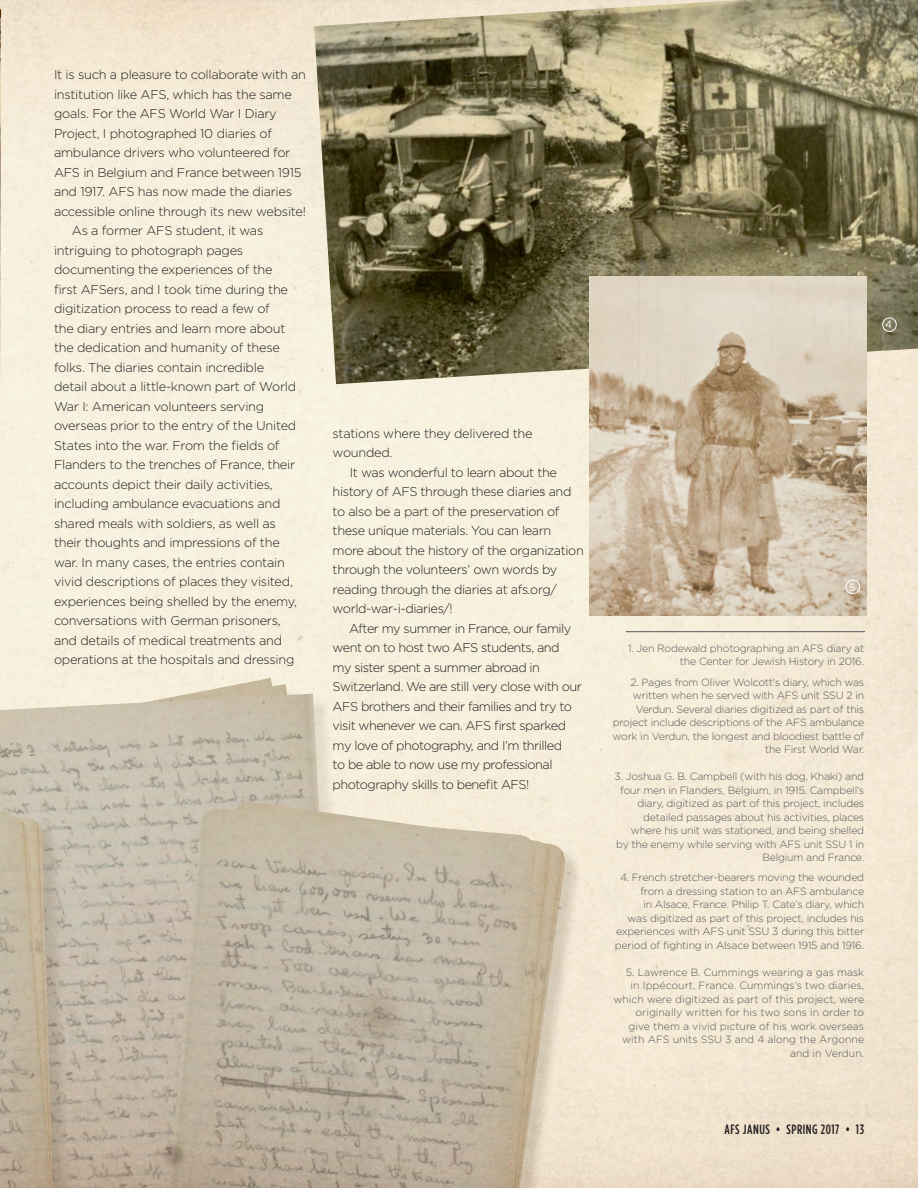
<style>
.page{position:relative;width:918px;height:1188px;background:#fff}
.page>*{position:absolute;margin:0;border:0;box-sizing:border-box;transform-origin:0 0}
.t1{font:500 13.5px "Gotham Condensed";letter-spacing:.04em;color:#231f20}
.t2{font:300 12.75px "Gotham";letter-spacing:-.02em;color:#231f20}
.t3{font:300 12.75px "Gotham";letter-spacing:-.04em;color:#231f20}
.t4{font:300 10.5px/13.5px "Gotham";letter-spacing:-.02em;color:#57585a;text-align:right}
.t5{font:300 10.5px/13.5px "Gotham";color:#57585a;text-align:right}
.t6{font:10.5px "Gotham";color:#fff}
</style>
<div class="page">
<img style="left:0;top:0;width:918px;height:1188px">
<img style="left:0;top:9px;width:1px;height:415px">
<hr style="left:626px;top:631px;width:239px;height:1px;background:#57585a">
<img style="left:314px;top:0;width:604px;height:384px">
<img style="left:590px;top:276px;width:276px;height:340px">
<div style="left:882px;top:318px;width:15px;height:14px;border:1px solid #fff;border-radius:50%"></div>
<div style="left:846px;top:580px;width:14px;height:14px;border:1px solid #fff;border-radius:50%"></div>
<p class="t2" style="left:54px;top:67px;width:253px">It is such a pleasure to collaborate with an</p>
<p class="t2" style="left:54px;top:86px;width:239px">institution like AFS, which has the same</p>
<p class="t2" style="left:54px;top:106px;width:224px">goals. For the AFS World War I Diary</p>
<p class="t2" style="left:54px;top:125px;width:219px">Project, I photographed 10 diaries of</p>
<p class="t2" style="left:54px;top:145px;width:238px">ambulance drivers who volunteered for</p>
<p class="t2" style="left:54px;top:164px;width:249px">AFS in Belgium and France between 1915</p>
<p class="t2" style="left:54px;top:184px;width:240px">and 1917. AFS has now made the diaries</p>
<p class="t2" style="left:54px;top:203px;width:253px">accessible online through its new website!</p>
<p class="t2" style="left:72px;top:223px;width:193px">As a former AFS student, it was</p>
<p class="t2" style="left:54px;top:242px;width:191px">intriguing to photograph pages</p>
<p class="t2" style="left:54px;top:262px;width:220px">documenting the experiences of the</p>
<p class="t2" style="left:54px;top:281px;width:236px">first AFSers, and I took time during the</p>
<p class="t2" style="left:54px;top:301px;width:217px">digitization process to read a few of</p>
<p class="t2" style="left:54px;top:320px;width:233px">the diary entries and learn more about</p>
<p class="t2" style="left:54px;top:340px;width:227px">the dedication and humanity of these</p>
<p class="t2" style="left:54px;top:359px;width:212px">folks. The diaries contain incredible</p>
<p class="t2" style="left:54px;top:379px;width:244px">detail about a little-known part of World</p>
<p class="t2" style="left:54px;top:398px;width:212px">War I: American volunteers serving</p>
<p class="t2" style="left:54px;top:418px;width:244px">overseas prior to the entry of the United</p>
<p class="t2" style="left:54px;top:437px;width:227px">States into the war. From the fields of</p>
<p class="t2" style="left:54px;top:457px;width:243px">Flanders to the trenches of France, their</p>
<p class="t2" style="left:54px;top:476px;width:220px">accounts depict their daily activities,</p>
<p class="t2" style="left:54px;top:496px;width:228px">including ambulance evacuations and</p>
<p class="t2" style="left:54px;top:515px;width:223px">shared meals with soldiers, as well as</p>
<p class="t2" style="left:54px;top:535px;width:227px">their thoughts and impressions of the</p>
<p class="t2" style="left:54px;top:554px;width:232px">war. In many cases, the entries contain</p>
<p class="t2" style="left:54px;top:574px;width:240px">vivid descriptions of places they visited,</p>
<p class="t2" style="left:54px;top:593px;width:245px">experiences being shelled by the enemy,</p>
<p class="t2" style="left:54px;top:613px;width:228px">conversations with German prisoners,</p>
<p class="t2" style="left:54px;top:632px;width:230px">and details of medical treatments and</p>
<p class="t2" style="left:54px;top:652px;width:242px">operations at the hospitals and dressing</p>
<p class="t2" style="left:333px;top:425px;width:201px">stations where they delivered the</p>
<p class="t2" style="left:333px;top:445px;width:61px">wounded.</p>
<p class="t2" style="left:350px;top:464px;width:209px">It was wonderful to learn about the</p>
<p class="t2" style="left:333px;top:484px;width:240px">history of AFS through these diaries and</p>
<p class="t2" style="left:333px;top:503px;width:228px">to also be a part of the preservation of</p>
<p class="t2" style="left:333px;top:523px;width:220px">these unique materials. You can learn</p>
<p class="t2" style="left:333px;top:542px;width:253px">more about the history of the organization</p>
<p class="t2" style="left:333px;top:562px;width:226px">through the volunteers’ own words by</p>
<p class="t2" style="left:333px;top:581px;width:226px">reading through the diaries at afs.org/</p>
<p class="t2" style="left:333px;top:601px;width:122px">world-war-i-diaries/!</p>
<p class="t3" style="left:349px;top:620px;width:224px">After my summer in France, our family</p>
<p class="t3" style="left:333px;top:640px;width:229px">went on to host two AFS students, and</p>
<p class="t3" style="left:333px;top:659px;width:209px">my sister spent a summer abroad in</p>
<p class="t3" style="left:333px;top:679px;width:251px">Switzerland. We are still very close with our</p>
<p class="t3" style="left:333px;top:698px;width:241px">AFS brothers and their families and try to</p>
<p class="t3" style="left:333px;top:718px;width:235px">visit whenever we can. AFS first sparked</p>
<p class="t3" style="left:333px;top:737px;width:231px">my love of photography, and I’m thrilled</p>
<p class="t3" style="left:333px;top:757px;width:221px">to be able to now use my professional</p>
<p class="t3" style="left:333px;top:776px;width:198px">photography skills to benefit AFS!</p>
<p class="t6" style="left:885px;top:318px;width:9px">4</p>
<p class="t6" style="left:849px;top:580px;width:8px">5</p>
<p class="t4" style="left:628px;top:641px;width:238px">1. Jen Rodewald photographing an AFS diary at the Center for Jewish History in 2016.</p>
<p class="t4" style="left:613px;top:675px;width:253px">2. Pages from Oliver Wolcott‘s diary, which was written when he served with AFS unit SSU 2 in Verdun. Several diaries digitized as part of this project include descriptions of the AFS ambulance work in Verdun, the longest and bloodiest battle of the First World War.</p>
<p class="t4" style="left:615px;top:769px;width:251px">3. Joshua G. B. Campbell (with his dog, Khaki) and four men in Flanders, Belgium, in 1915. Campbell’s diary, digitized as part of this project, includes detailed passages about his activities, places where his unit was stationed, and being shelled<br>by the enemy while serving with AFS unit SSU 1 in Belgium and France.</p>
<p class="t4" style="left:615px;top:871px;width:251px">4. French stretcher-bearers moving the wounded from a dressing station to an AFS ambulance<br>in Alsace, France. Philip T. Cate’s diary, which<br>was digitized as part of this project, includes his experiences with AFS unit SSU 3 during this bitter period of fighting in Alsace between 1915 and 1916.</p>
<p class="t5" style="left:613px;top:965px;width:252px">5. Lawrence B. Cummings wearing a gas mask<br>in Ippécourt, France. Cummings’s two diaries, which were digitized as part of this project, were originally written for his two sons in order to give them a vivid picture of his work overseas with AFS units SSU 3 and 4 along the Argonne and in Verdun.</p>
<p class="t1" style="left:725px;top:1122px;width:141px">AFS JANUS • SPRING 2017 • 13</p>
</div>
